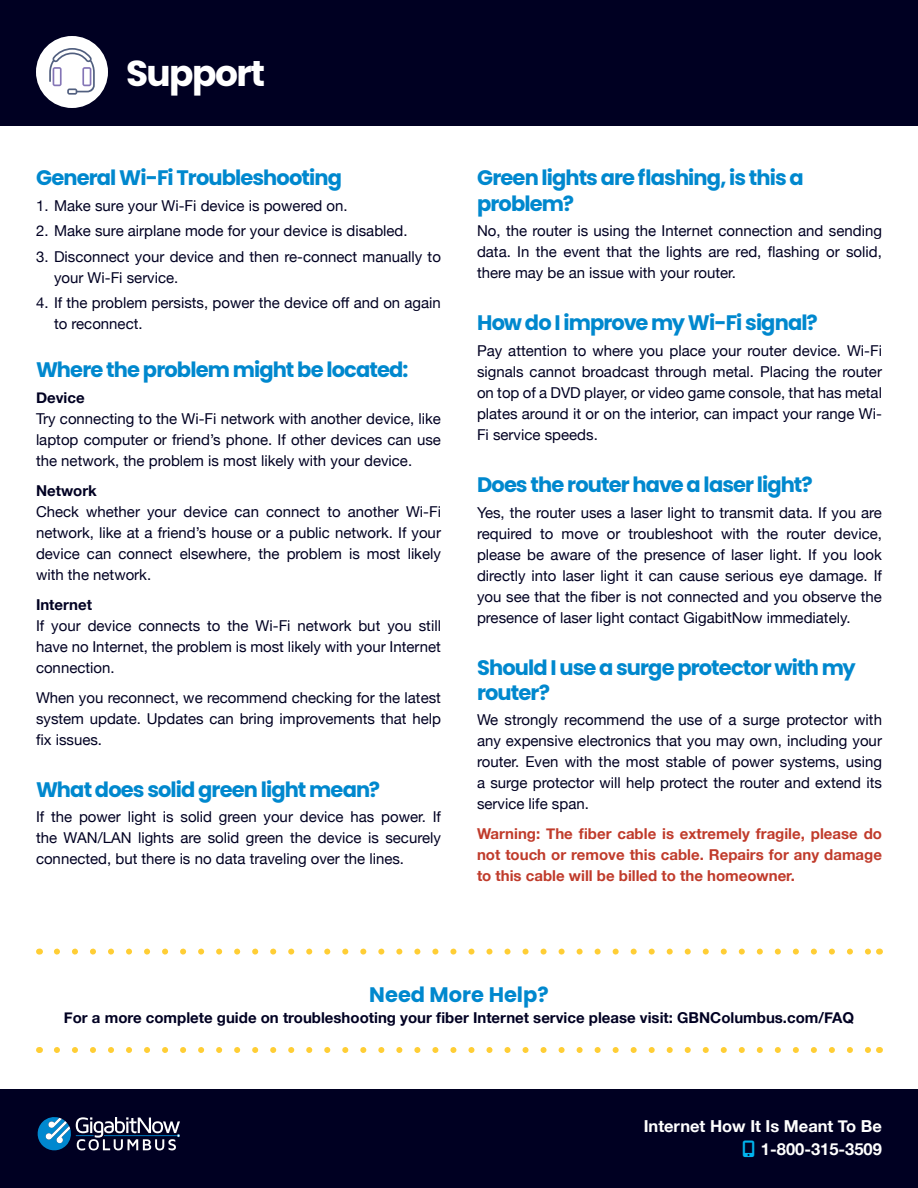
<style>
.page{position:relative;width:918px;height:1188px;background:#fff}
.page>*{position:absolute;margin:0;border:0;box-sizing:border-box;transform-origin:0 0}
.t1{font:700 36px "Poppins";letter-spacing:-.045em;color:#fff}
.t2{font:700 21px/25.2px "Poppins";letter-spacing:-.04em;color:#0088ce}
.t3{font:700 21px "Poppins";color:#0088ce}
.t4{font:700 16.5px/22.5px "Helvetica Neue";color:#fff;text-align:right}
.t5{font:15px/21px "Helvetica Neue";color:#002;text-align:justify}
.t6{font:700 15px/21px "Helvetica Neue";color:#c03b2b;text-align:justify}
.t7{font:700 15px "Helvetica Neue";color:#002}
</style>
<div class="page">
<div style="left:0;top:1089px;width:918px;height:99px;background:#002"></div>
<svg style="left:37px;top:1117px;width:143px;height:34px"></svg>
<div style="left:0;top:0;width:918px;height:126px;background:#002"></div>
<div style="left:36px;top:36px;width:72px;height:72px;background:#fff;border-radius:50%"></div>
<svg style="left:49px;top:48px;width:46px;height:47px"></svg>
<svg style="left:40px;top:949px;width:839px;height:6px"></svg>
<svg style="left:40px;top:1047px;width:839px;height:6px"></svg>
<svg style="left:57px;top:949px;width:813px;height:6px"></svg>
<svg style="left:57px;top:1047px;width:813px;height:6px"></svg>
<h1 class="t1" style="left:126px;top:53px;width:141px">Support</h1>
<h2 class="t2" style="left:36px;top:166px;width:308px">General Wi-Fi Troubleshooting</h2>
<p class="t5" style="left:36px;top:196px;width:313px">1. Make sure your Wi-Fi device is powered on.</p>
<p class="t5" style="left:36px;top:221px;width:373px">2. Make sure airplane mode for your device is disabled.</p>
<p class="t5" style="left:54px;top:247px;width:388px;text-indent:-18px">3. Disconnect your device and then re-connect manually to your Wi-Fi service.</p>
<p class="t5" style="left:54px;top:293px;width:388px;text-indent:-18px">4. If the problem persists, power the device off and on again to reconnect.</p>
<h2 class="t2" style="left:36px;top:357px;width:374px">Where the problem might be located:</h2>
<p class="t7" style="left:36px;top:385px;width:50px">Device</p>
<p class="t5" style="left:36px;top:409px;width:407px">Try connecting to the Wi-Fi network with another device, like laptop computer or friend’s phone. If other devices can use the network, the problem is most likely with your device.</p>
<p class="t7" style="left:36px;top:478px;width:62px">Network</p>
<p class="t5" style="left:36px;top:502px;width:407px">Check whether your device can connect to another Wi-Fi network, like at a friend’s house or a public network. If your device can connect elsewhere, the problem is most likely with the network.</p>
<p class="t7" style="left:36px;top:592px;width:58px">Internet</p>
<p class="t5" style="left:36px;top:616px;width:407px">If your device connects to the Wi-Fi network but you still have no Internet, the problem is most likely with your Internet connection.</p>
<p class="t5" style="left:36px;top:688px;width:407px">When you reconnect, we recommend checking for the latest system update. Updates can bring improvements that help fix issues.</p>
<h2 class="t2" style="left:36px;top:777px;width:346px">What does solid green light mean?</h2>
<p class="t5" style="left:36px;top:807px;width:407px">If the power light is solid green your device has power. If the WAN/LAN lights are solid green the device is securely connected, but there is no data traveling over the lines.</p>
<h2 class="t2" style="left:477px;top:166px;width:328px">Green lights are flashing, is this a problem?</h2>
<p class="t5" style="left:477px;top:221px;width:407px">No, the router is using the Internet connection and sending data. In the event that the lights are red, flashing or solid, there may be an issue with your router.</p>
<h2 class="t2" style="left:477px;top:310px;width:342px">How do I improve my Wi-Fi signal?</h2>
<p class="t5" style="left:477px;top:341px;width:407px">Pay attention to where you place your router device. Wi-Fi signals cannot broadcast through metal. Placing the router on top of a DVD player, or video game console, that has metal plates around it or on the interior, can impact your range Wi-Fi service speeds.</p>
<h2 class="t2" style="left:477px;top:472px;width:337px">Does the router have a laser light?</h2>
<p class="t5" style="left:477px;top:503px;width:407px">Yes, the router uses a laser light to transmit data. If you are required to move or troubleshoot with the router device, please be aware of the presence of laser light. If you look directly into laser light it can cause serious eye damage. If you see that the fiber is not connected and you observe the presence of laser light contact GigabitNow immediately.</p>
<h2 class="t2" style="left:477px;top:655px;width:380px">Should I use a surge protector with my router?</h2>
<p class="t5" style="left:477px;top:710px;width:407px">We strongly recommend the use of a surge protector with any expensive electronics that you may own, including your router. Even with the most stable of power systems, using a surge protector will help protect the router and extend its service life span.</p>
<p class="t6" style="left:477px;top:824px;width:407px">Warning: The fiber cable is extremely fragile, please do not touch or remove this cable. Repairs for any damage to this cable will be billed to the homeowner.</p>
<h2 class="t3" style="left:369px;top:982px;width:181px">Need More Help?</h2>
<p class="t7" style="left:64px;top:1006px;width:792px">For a more complete guide on troubleshooting your fiber Internet service please visit: GBNColumbus.com/FAQ</p>
<p class="t4" style="left:644px;top:1115px;width:240px">Internet How It Is Meant To Be<br>1-800-315-3509</p>
</div>
